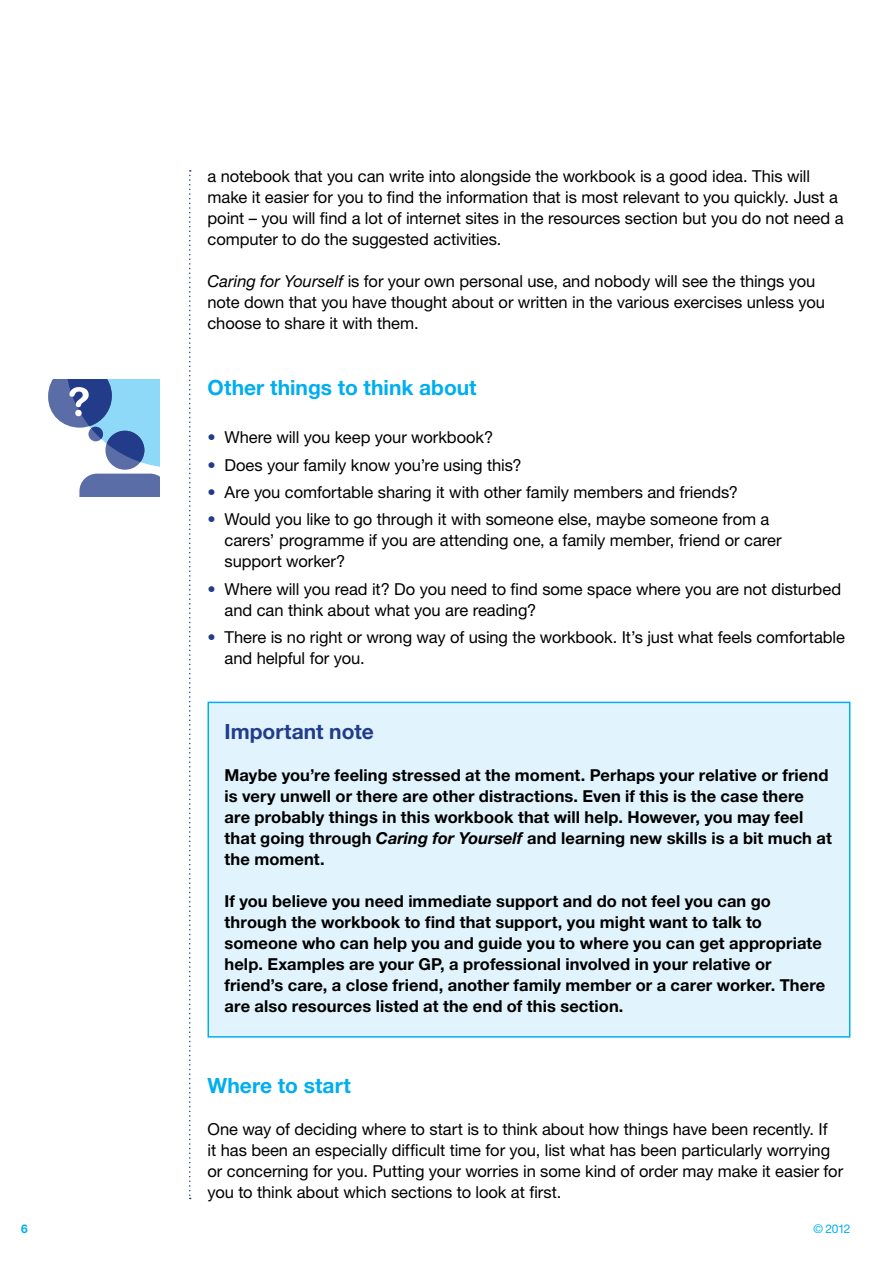
<style>
.page{position:relative;width:893px;height:1263px;background:#fff}
.page>*{position:absolute;margin:0;border:0;box-sizing:border-box;transform-origin:0 0}
.t1{font:700 21px "Helvetica Neue LT Pro";color:#00aeef}
.t2{font:700 21px "Helvetica Neue LT Pro";color:#233c8a}
.t3{font:16.5px/21px "Helvetica Neue LT Pro";letter-spacing:-.005em;color:#000}
.t4{font:700 16.5px/21px "Helvetica Neue LT Pro";letter-spacing:.005em;color:#000}
.t5{font:12px "Helvetica Neue LT Pro";color:#00aeef}
.t6{font:700 12px "Helvetica Neue LT Pro";color:#00aeef}
.s1{font-style:italic}
.s2{color:#233c8a}
</style>
<div class="page">
<div style="left:207px;top:702px;width:643px;height:335px;background:#e1f4fd;border:2px solid #00aeef"></div>
<svg style="left:189px;top:170px;width:2px;height:1029px"></svg>
<svg style="left:105px;top:431px;width:39px;height:39px"></svg>
<div style="left:79px;top:474px;width:80px;height:22px;background:#5a6da7"></div>
<svg style="left:48px;top:379px;width:111px;height:89px"></svg>
<p class="t3" style="left:207px;top:165px;width:638px">a notebook that you can write into alongside the workbook is a good idea. This will make it easier for you to find the information that is most relevant to you quickly. Just a point – you will find a lot of internet sites in the resources section but you do not need a computer to do the suggested activities.</p>
<p class="t3" style="left:207px;top:270px;width:619px"><span class="s1">Caring for Yourself</span> is for your own personal use, and nobody will see the things you note down that you have thought about or written in the various exercises unless you choose to share it with them.</p>
<p class="t1" style="left:207px;top:374px;width:271px">Other things to think about</p>
<p class="t3" style="left:207px;top:427px;width:287px"><span class="s2">•</span> Where will you keep your workbook?</p>
<p class="t3" style="left:207px;top:454px;width:316px"><span class="s2">•</span> Does your family know you’re using this?</p>
<p class="t3" style="left:207px;top:481px;width:532px"><span class="s2">•</span> Are you comfortable sharing it with other family members and friends?</p>
<p class="t3" style="left:225px;top:509px;width:559px;text-indent:-17px"><span class="s2">•</span> Would you like to go through it with someone else, maybe someone from a carers’ programme if you are attending one, a family member, friend or carer support worker?</p>
<p class="t3" style="left:225px;top:578px;width:618px;text-indent:-17px"><span class="s2">•</span> Where will you read it? Do you need to find some space where you are not disturbed and can think about what you are reading?</p>
<p class="t3" style="left:225px;top:627px;width:622px;text-indent:-17px"><span class="s2">•</span> There is no right or wrong way of using the workbook. It’s just what feels comfortable and helpful for you.</p>
<p class="t2" style="left:225px;top:719px;width:151px">Important note</p>
<p class="t4" style="left:225px;top:764px;width:609px">Maybe you’re feeling stressed at the moment. Perhaps your relative or friend is very unwell or there are other distractions. Even if this is the case there are probably things in this workbook that will help. However, you may feel that going through <span class="s1">Caring for Yourself</span> and learning new skills is a bit much at the moment.</p>
<p class="t4" style="left:225px;top:890px;width:602px">If you believe you need immediate support and do not feel you can go through the workbook to find that support, you might want to talk to someone who can help you and guide you to where you can get appropriate help. Examples are your GP, a professional involved in your relative or friend’s care, a close friend, another family member or a carer worker. There are also resources listed at the end of this section.</p>
<p class="t1" style="left:207px;top:1073px;width:145px">Where to start</p>
<p class="t3" style="left:207px;top:1119px;width:637px">One way of deciding where to start is to think about how things have been recently. If<br>it has been an especially difficult time for you, list what has been particularly worrying or concerning for you. Putting your worries in some kind of order may make it easier for you to think about which sections to look at first.</p>
<p class="t6" style="left:21px;top:1221px;width:8px">6</p>
<p class="t5" style="left:813px;top:1222px;width:39px">© 2012</p>
</div>
